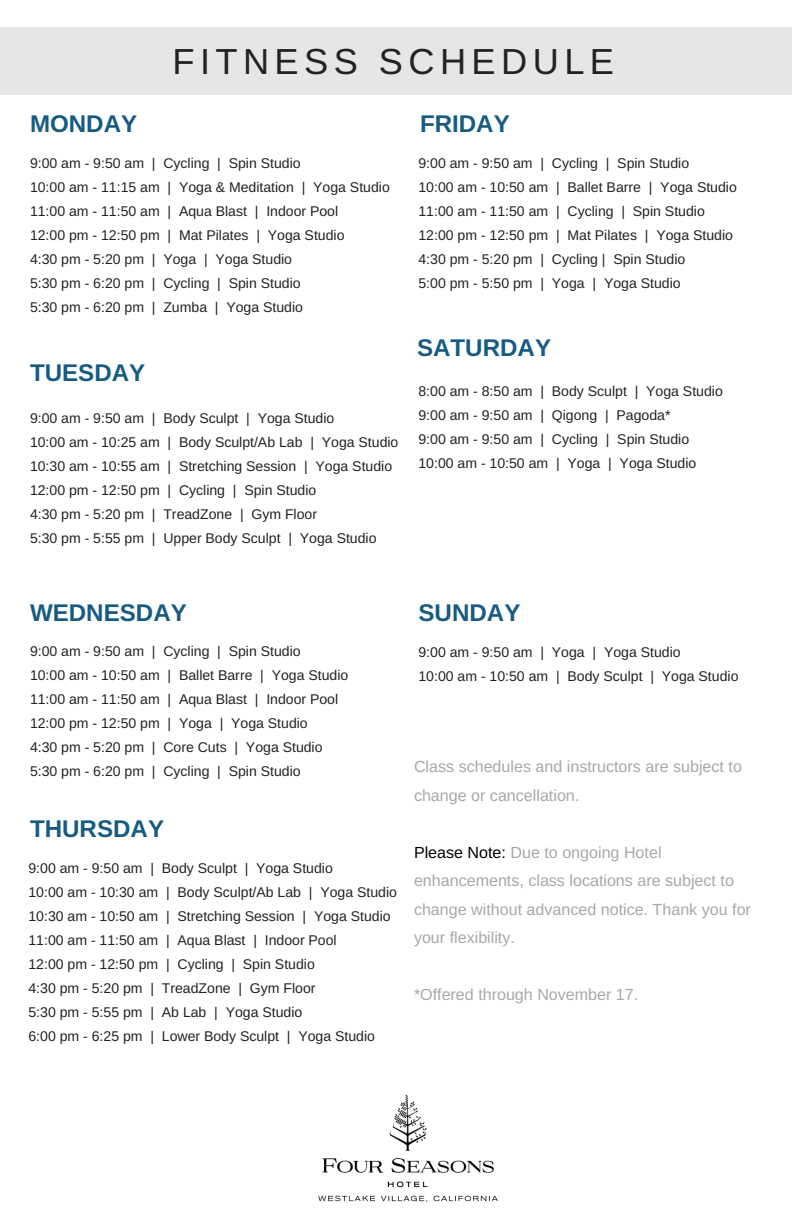
<style>
.page{position:relative;width:792px;height:1224px;background:#fff}
.page>*{position:absolute;margin:0;border:0;box-sizing:border-box;transform-origin:0 0}
.t1{font:36.2px "Arimo";letter-spacing:.15em;color:#222}
.t2{font:700 24.2px "Arimo";color:#185b82}
.t3{font:16px/28.4px "Arimo";color:#a8a8a8}
.t4{font:14px/24px "Arimo";color:#222}
.s1{color:#000}
</style>
<div class="page">
<div style="left:0;top:27px;width:792px;height:67px;background:#e6e6e6"></div>
<img style="left:318px;top:1095px;width:180px;height:107px">
<h1 class="t1" style="left:172px;top:41px;width:443px">FITNESS SCHEDULE</h1>
<h2 class="t2" style="left:30px;top:110px;width:109px">MONDAY</h2>
<p class="t4" style="left:30px;top:151px;width:361px">9:00 am - 9:50 am | Cycling | Spin Studio<br>10:00 am - 11:15 am | Yoga &amp; Meditation | Yoga Studio 11:00 am - 11:50 am | Aqua Blast | Indoor Pool<br>12:00 pm - 12:50 pm | Mat Pilates | Yoga Studio<br>4:30 pm - 5:20 pm | Yoga | Yoga Studio<br>5:30 pm - 6:20 pm | Cycling | Spin Studio<br>5:30 pm - 6:20 pm | Zumba | Yoga Studio</p>
<h2 class="t2" style="left:30px;top:359px;width:117px">TUESDAY</h2>
<p class="t4" style="left:30px;top:406px;width:370px">9:00 am - 9:50 am | Body Sculpt | Yoga Studio<br>10:00 am - 10:25 am | Body Sculpt/Ab Lab | Yoga Studio 10:30 am - 10:55 am | Stretching Session | Yoga Studio 12:00 pm - 12:50 pm | Cycling | Spin Studio<br>4:30 pm - 5:20 pm | TreadZone | Gym Floor<br>5:30 pm - 5:55 pm | Upper Body Sculpt | Yoga Studio</p>
<h2 class="t2" style="left:420px;top:110px;width:91px">FRIDAY</h2>
<p class="t4" style="left:418px;top:151px;width:320px">9:00 am - 9:50 am | Cycling | Spin Studio<br>10:00 am - 10:50 am | Ballet Barre | Yoga Studio 11:00 am - 11:50 am | Cycling | Spin Studio 12:00 pm - 12:50 pm | Mat Pilates | Yoga Studio 4:30 pm - 5:20 pm | Cycling | Spin Studio<br>5:00 pm - 5:50 pm | Yoga | Yoga Studio</p>
<h2 class="t2" style="left:417px;top:334px;width:136px">SATURDAY</h2>
<p class="t4" style="left:418px;top:379px;width:306px">8:00 am - 8:50 am | Body Sculpt | Yoga Studio 9:00 am - 9:50 am | Qigong | Pagoda*<br>9:00 am - 9:50 am | Cycling | Spin Studio 10:00 am - 10:50 am | Yoga | Yoga Studio</p>
<h2 class="t2" style="left:30px;top:599px;width:158px">WEDNESDAY</h2>
<p class="t4" style="left:30px;top:639px;width:320px">9:00 am - 9:50 am | Cycling | Spin Studio<br>10:00 am - 10:50 am | Ballet Barre | Yoga Studio 11:00 am - 11:50 am | Aqua Blast | Indoor Pool 12:00 pm - 12:50 pm | Yoga | Yoga Studio<br>4:30 pm - 5:20 pm | Core Cuts | Yoga Studio 5:30 pm - 6:20 pm | Cycling | Spin Studio</p>
<p class="t4" style="left:418px;top:640px;width:322px">9:00 am - 9:50 am | Yoga | Yoga Studio<br>10:00 am - 10:50 am | Body Sculpt | Yoga Studio</p>
<h2 class="t2" style="left:418px;top:599px;width:103px">SUNDAY</h2>
<p class="t3" style="left:414px;top:753px;width:329px">Class schedules and instructors are subject to change or cancellation.</p>
<h2 class="t2" style="left:30px;top:815px;width:136px">THURSDAY</h2>
<p class="t4" style="left:28px;top:856px;width:370px">9:00 am - 9:50 am | Body Sculpt | Yoga Studio<br>10:00 am - 10:30 am | Body Sculpt/Ab Lab | Yoga Studio 10:30 am - 10:50 am | Stretching Session | Yoga Studio 11:00 am - 11:50 am | Aqua Blast | Indoor Pool<br>12:00 pm - 12:50 pm | Cycling | Spin Studio<br>4:30 pm - 5:20 pm | TreadZone | Gym Floor<br>5:30 pm - 5:55 pm | Ab Lab | Yoga Studio<br>6:00 pm - 6:25 pm | Lower Body Sculpt | Yoga Studio</p>
<p class="t3" style="left:414px;top:838px;width:338px"><span class="s1">Please Note:</span> Due to ongoing Hotel enhancements, class locations are subject to change without advanced notice. Thank you for your flexibility.</p>
<p class="t3" style="left:414px;top:981px;width:226px">*Offered through November 17.</p>
</div>
